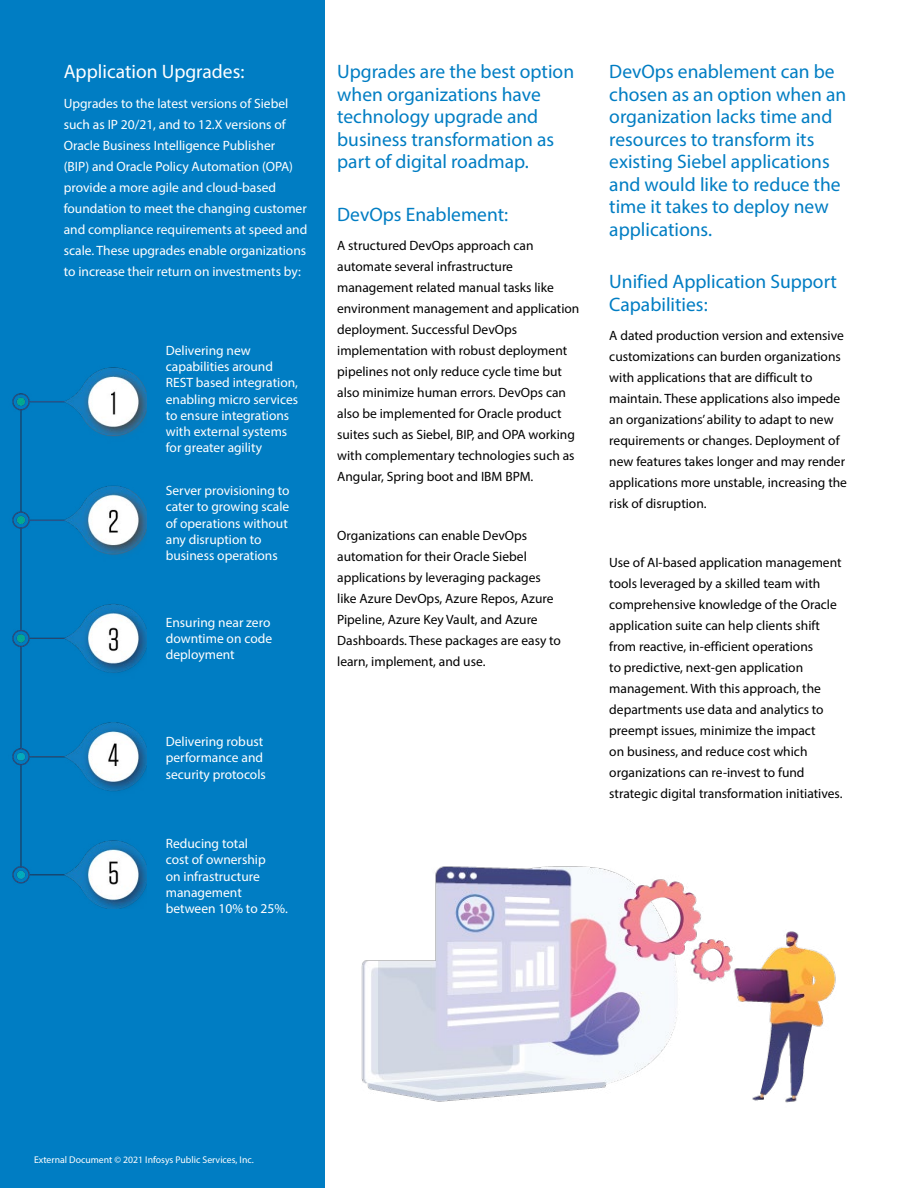
<style>
.page{position:relative;width:918px;height:1188px;background:#fff}
.page>*{position:absolute;margin:0;border:0;box-sizing:border-box;transform-origin:0 0}
.t1{font:19.5px/22.5px "Myriad Pro";color:#007dc3}
.t2{font:19.5px "Myriad Pro";color:#fff}
.t3{font:13.5px/21px "Myriad Pro";color:#000}
.t4{font:13.5px/16.2px "Myriad Pro";color:#fff}
.t5{font:9.75px "Myriad Pro";color:#fff}
</style>
<div class="page">
<div style="left:0;top:0;width:324px;height:1188px;background:#007dc3"></div>
<img style="left:12px;top:367px;width:135px;height:541px">
<img style="left:361px;top:866px;width:475px;height:237px">
<h1 class="t2" style="left:64px;top:60px;width:182px">Application Upgrades:</h1>
<p class="t4" style="left:64px;top:93px;width:245px;line-height:21px">Upgrades to the latest versions of Siebel such as IP 20/21, and to 12.X versions of Oracle Business Intelligence Publisher<br>(BIP) and Oracle Policy Automation (OPA) provide a more agile and cloud-based foundation to meet the changing customer and compliance requirements at speed and scale. These upgrades enable organizations to increase their return on investments by:</p>
<p class="t4" style="left:166px;top:342px;width:134px">Delivering new capabilities around<br>REST based integration, enabling micro services to ensure integrations with external systems for greater agility</p>
<p class="t4" style="left:166px;top:482px;width:125px">Server provisioning to cater to growing scale of operations without any disruption to business operations</p>
<p class="t4" style="left:166px;top:614px;width:108px">Ensuring near zero downtime on code deployment</p>
<p class="t4" style="left:166px;top:733px;width:102px">Delivering robust performance and security protocols</p>
<p class="t4" style="left:166px;top:835px;width:124px">Reducing total<br>cost of ownership<br>on infrastructure management between 10% to 25%.</p>
<h1 class="t1" style="left:337px;top:60px;width:238px">Upgrades are the best option when organizations have technology upgrade and business transformation as part of digital roadmap.</h1>
<h1 class="t1" style="left:337px;top:203px;width:173px">DevOps Enablement:</h1>
<p class="t3" style="left:337px;top:235px;width:244px">A structured DevOps approach can automate several infrastructure management related manual tasks like environment management and application deployment. Successful DevOps implementation with robust deployment pipelines not only reduce cycle time but also minimize human errors. DevOps can also be implemented for Oracle product suites such as Siebel, BIP, and OPA working with complementary technologies such as Angular, Spring boot and IBM BPM.</p>
<p class="t3" style="left:337px;top:525px;width:225px">Organizations can enable DevOps automation for their Oracle Siebel applications by leveraging packages like Azure DevOps, Azure Repos, Azure Pipeline, Azure Key Vault, and Azure Dashboards. These packages are easy to learn, implement, and use.</p>
<h1 class="t1" style="left:609px;top:60px;width:238px">DevOps enablement can be chosen as an option when an organization lacks time and resources to transform its existing Siebel applications and would like to reduce the time it takes to deploy new applications.</h1>
<h1 class="t1" style="left:609px;top:270px;width:229px">Unified Application Support<br>Capabilities:</h1>
<p class="t3" style="left:609px;top:325px;width:239px">A dated production version and extensive customizations can burden organizations with applications that are difficult to maintain. These applications also impede an organizations’ ability to adapt to new requirements or changes. Deployment of new features takes longer and may render applications more unstable, increasing the risk of disruption.</p>
<p class="t3" style="left:609px;top:552px;width:235px">Use of AI-based application management tools leveraged by a skilled team with comprehensive knowledge of the Oracle application suite can help clients shift from reactive, in-efficient operations<br>to predictive, next-gen application management. With this approach, the departments use data and analytics to preempt issues, minimize the impact<br>on business, and reduce cost which organizations can re-invest to fund strategic digital transformation initiatives.</p>
<p class="t5" style="left:34px;top:1154px;width:221px">External Document © 2021 Infosys Public Services, Inc.</p>
</div>
